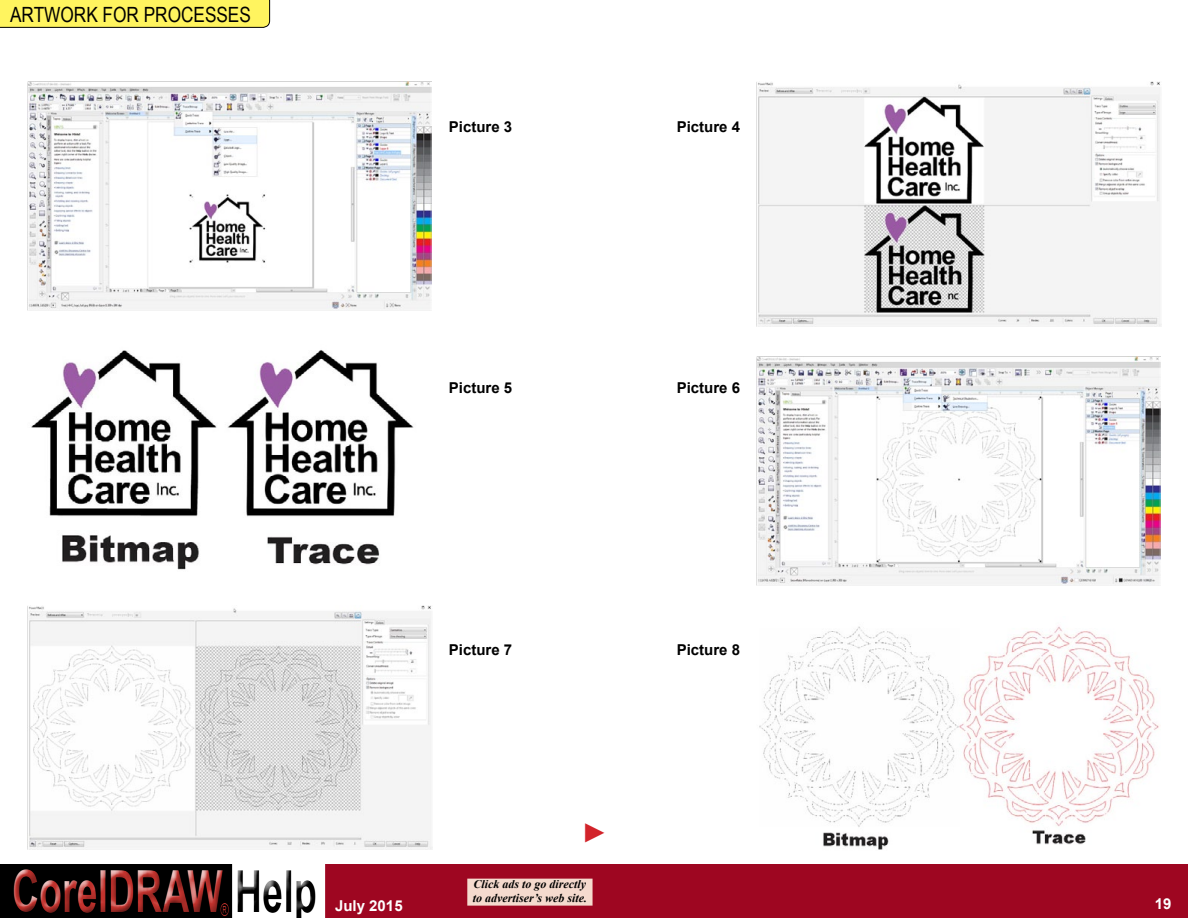
<style>
.page{position:relative;width:1188px;height:918px;background:#fff}
.page>*{position:absolute;margin:0;border:0;box-sizing:border-box;transform-origin:0 0}
.t1{font:700 58.2px "Arial";color:#c3332e;scale:.65 1}
.t2{font:27px "Arial";color:#d2232a}
.t3{font:21px "Arial Narrow";color:#000}
.t4{font:700 17.85px "Arial";color:#c3332e;scale:.65 1}
.t5{font:700 15px "Arial";color:#000}
.t6{font:700 15px "Arial";color:#fff}
.t7{font:italic 700 12px "Times New Roman";color:#000}
.s1{color:#000}
</style>
<div class="page">
<svg style="left:0;top:0;width:270px;height:28px;background:#f5ea5b"></svg>
<div style="left:326px;top:864px;width:862px;height:54px;background:#9e0621"></div>
<div style="left:468px;top:879px;width:124px;height:26px;background:#f5dace"></div>
<div style="left:467px;top:879px;width:126px;height:27px;border:2px solid #f5dace"></div>
<div style="left:230px;top:863px;width:96px;height:55px;background:#000;opacity:.75"></div>
<div style="left:4px;top:860px;width:231px;height:55px;background:#fff;opacity:.75"></div>
<div style="left:11px;top:863px;width:228px;height:55px;background:#000;opacity:.75"></div>
<img style="left:27px;top:82px;width:405px;height:228px">
<img style="left:756px;top:82px;width:405px;height:244px">
<img style="left:31px;top:350px;width:383px;height:220px">
<img style="left:756px;top:357px;width:405px;height:228px">
<img style="left:27px;top:605px;width:405px;height:245px">
<img style="left:759px;top:626px;width:400px;height:224px">
<h3 class="t3" style="left:10px;top:-1px;width:50px">ARTWOR</h3>
<h3 class="t3" style="left:86px;top:-1px;width:29px">K FOR</h3>
<h3 class="t3" style="left:144px;top:-1px;width:25px">PROCESSES</h3>
<p class="t5" style="left:449px;top:117px;width:65px">Picture 3</p>
<p class="t5" style="left:677px;top:117px;width:65px">Picture 4</p>
<p class="t5" style="left:449px;top:378px;width:65px">Picture 5</p>
<p class="t5" style="left:677px;top:378px;width:65px">Picture 6</p>
<p class="t5" style="left:449px;top:639px;width:65px">Picture 7</p>
<p class="t5" style="left:677px;top:639px;width:65px">Picture 8</p>
<h1 class="t1" style="left:12px;top:853px;width:471px">CorelDRAW <span class="s1">Help</span></h1>
<p class="t4" style="left:220px;top:898px;width:15px">®</p>
<h2 class="t2" style="left:581px;top:815px;width:28px">►</h2>
<p class="t7" style="left:474px;top:876px;width:114px">Click ads to go directly</p>
<p class="t7" style="left:473px;top:889px;width:116px">to advertiser’s web site.</p>
<p class="t6" style="left:335px;top:895px;width:69px">July 2015</p>
<p class="t6" style="left:1155px;top:894px;width:18px">19</p>
</div>
